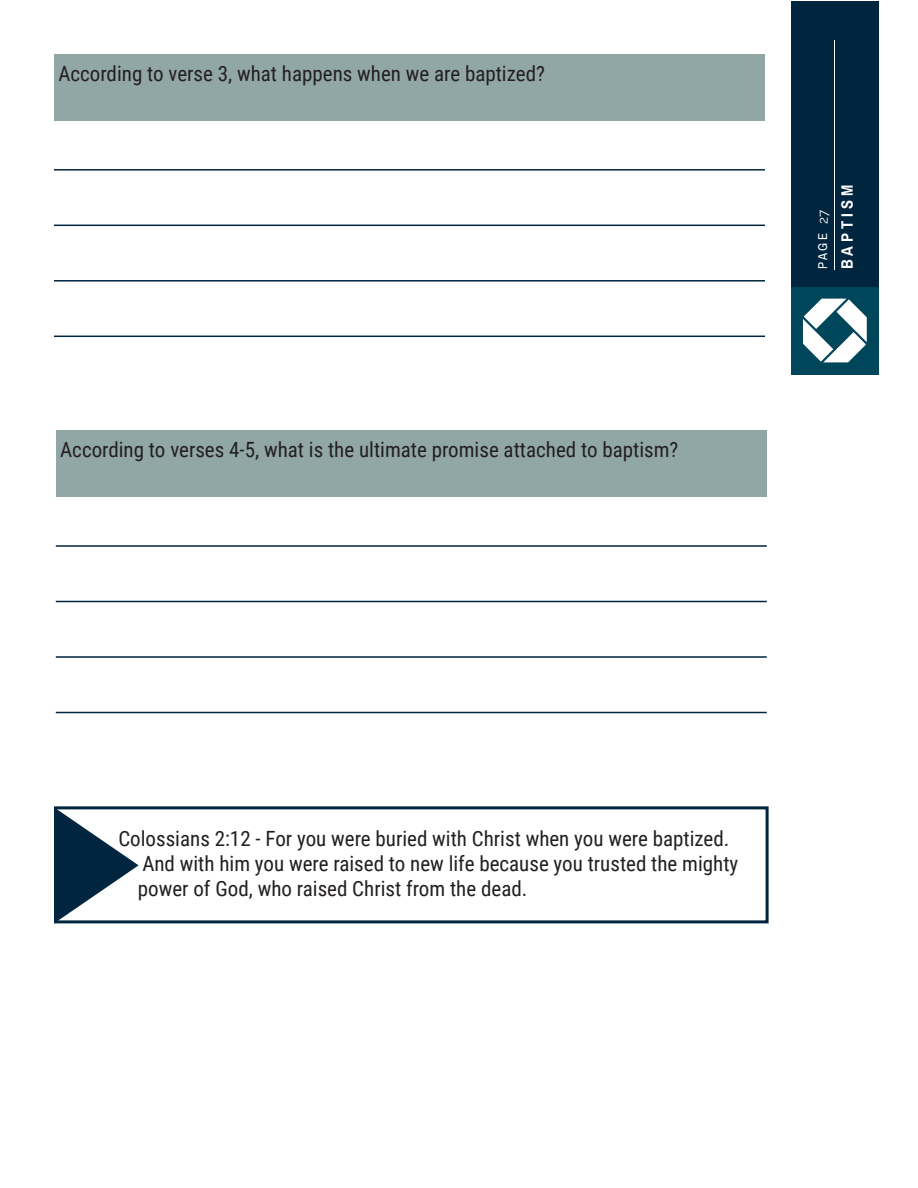
<style>
.page{position:relative;width:918px;height:1188px;background:#fff}
.page>*{position:absolute;margin:0;border:0;box-sizing:border-box;transform-origin:0 0}
.t1{font:21px/25.2px "Roboto Condensed";color:#231f20}
.t2{font:700 16.5px "Archivo Narrow";letter-spacing:.235em;color:#fff}
.t3{font:13.5px "Raleway";color:#fff}
.t4{font:12.9px "Archivo Narrow";color:#fff}
</style>
<div class="page">
<div style="left:791px;top:1px;width:88px;height:286px;background:#00253f"></div>
<div style="left:791px;top:287px;width:88px;height:87px;background:#00465b"></div>
<svg style="left:803px;top:299px;width:64px;height:63px"></svg>
<hr style="left:835px;top:40px;width:1px;height:229px;background:#fff">
<div style="left:54px;top:54px;width:711px;height:67px;background:#91a7a6"></div>
<hr style="left:54px;top:169px;width:711px;height:2px;background:#00253f">
<hr style="left:54px;top:225px;width:711px;height:1px;background:#00253f">
<hr style="left:54px;top:280px;width:711px;height:2px;background:#00253f">
<hr style="left:54px;top:336px;width:711px;height:1px;background:#00253f">
<div style="left:56px;top:430px;width:711px;height:67px;background:#91a7a6"></div>
<hr style="left:56px;top:545px;width:711px;height:2px;background:#00253f">
<hr style="left:56px;top:601px;width:711px;height:1px;background:#00253f">
<hr style="left:56px;top:656px;width:711px;height:2px;background:#00253f">
<hr style="left:56px;top:712px;width:711px;height:1px;background:#00253f">
<div style="left:54px;top:806px;width:715px;height:117px;border:3px solid #00253f"></div>
<svg style="left:54px;top:807px;width:85px;height:116px"></svg>
<p class="t1" style="left:58px;top:60px;width:488px">According to verse 3, what happens when we are baptized?</p>
<p class="t1" style="left:60px;top:436px;width:620px">According to verses 4-5, what is the ultimate promise attached to baptism?</p>
<p class="t3" style="left:815px;top:224px;width:16px;rotate:-90deg">27</p>
<p class="t4" style="left:815px;top:269px;width:38px;rotate:-90deg">PAGE</p>
<p class="t2" style="left:837px;top:269px;width:86px;rotate:-90deg">BAPTISM</p>
<p class="t1" style="left:138px;top:825px;width:602px;text-indent:-20px">Colossians 2:12 - For you were buried with Christ when you were baptized.<br>And with him you were raised to new life because you trusted the mighty power of God, who raised Christ from the dead.</p>
</div>
